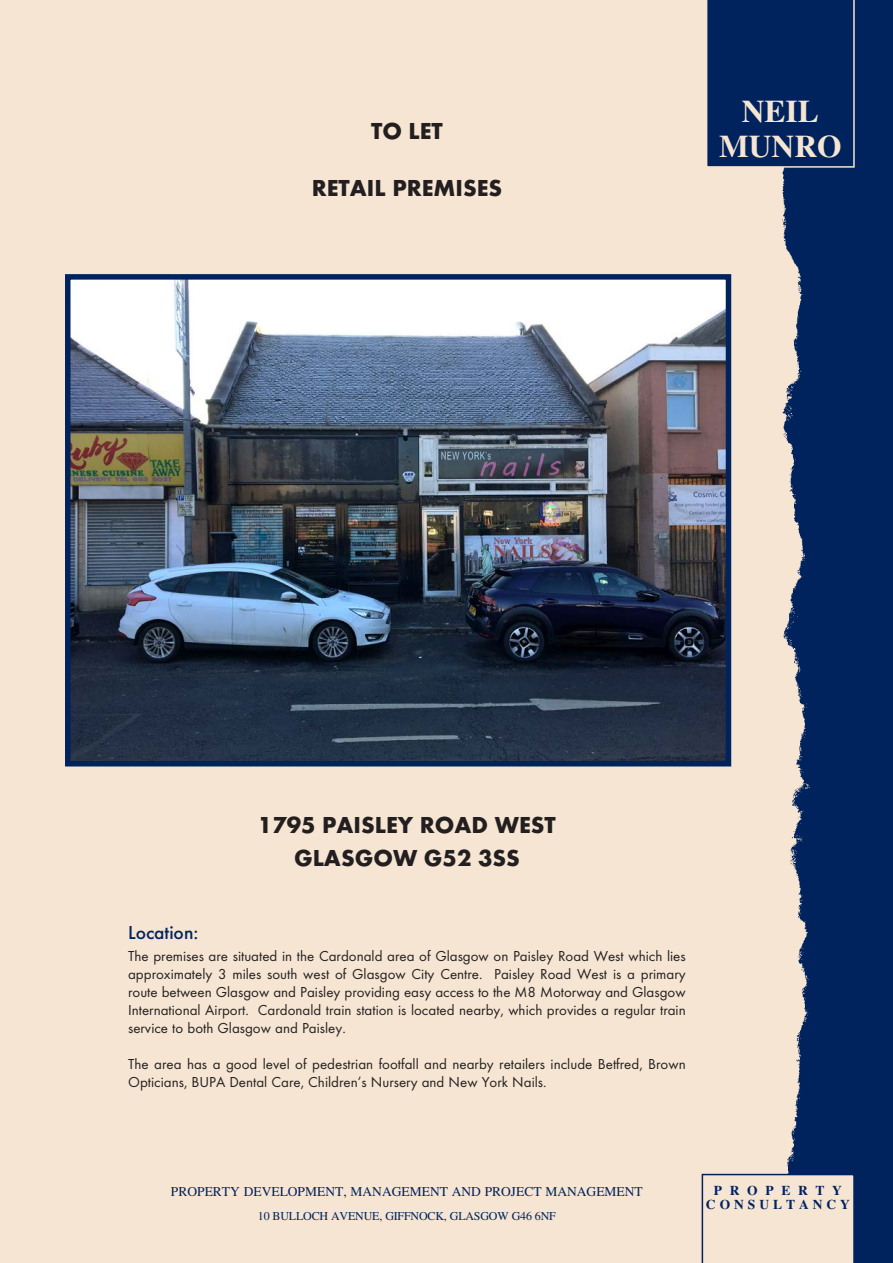
<style>
.page{position:relative;width:893px;height:1263px;background:#f5e5d2}
.page>*{position:absolute;margin:0;border:0;box-sizing:border-box;transform-origin:0 0}
.t1{font:700 31.5px "Times";color:#f5e5d2}
.t2{font:700 24px/33px "Futura T";color:#231f20;text-align:center}
.t3{font:500 19.5px "Futura T";color:#00235d}
.t4{font:15px/18px "Futura T";color:#231f20;text-align:justify}
.t5{font:13.5px "Times";color:#00235d}
.t6{font:700 13.5px/14.2px "Times";letter-spacing:.295em;color:#00235d;text-align:center}
.t7{font:12px "Times";letter-spacing:-.015em;color:#00235d}
</style>
<div class="page">
<img style="left:766px;top:0;width:127px;height:1263px">
<svg style="left:702px;top:1174px;width:153px;height:89px"></svg>
<div style="left:707px;top:0;width:148px;height:168px;background:#00235d"></div>
<img style="left:71px;top:280px;width:654px;height:480px">
<div style="left:65px;top:274px;width:666px;height:492px;border:5px solid #00235d"></div>
<h2 class="t2" style="left:371px;top:114px;width:73px">TO LET</h2>
<h2 class="t2" style="left:312px;top:172px;width:192px">RETAIL PREMISES</h2>
<h1 class="t1" style="left:742px;top:92px;width:79px">NEIL</h1>
<h1 class="t1" style="left:719px;top:128px;width:124px">MUNRO</h1>
<h2 class="t2" style="left:258px;top:808px;width:299px">1795 PAISLEY ROAD WEST<br>GLASGOW G52 3SS</h2>
<h3 class="t3" style="left:128px;top:921px;width:72px">Location:</h3>
<p class="t4" style="left:128px;top:947px;width:559px">The premises are situated in the Cardonald area of Glasgow on Paisley Road West which lies approximately 3 miles south west of Glasgow City Centre. Paisley Road West is a primary route between Glasgow and Paisley providing easy access to the M8 Motorway and Glasgow International Airport. Cardonald train station is located nearby, which provides a regular train service to both Glasgow and Paisley.</p>
<p class="t4" style="left:128px;top:1055px;width:559px">The area has a good level of pedestrian footfall and nearby retailers include Betfred, Brown<br>Opticians, BUPA Dental Care, Children’s Nursery and New York Nails.</p>
<p class="t5" style="left:171px;top:1183px;width:473px">PROPERTY DEVELOPMENT, MANAGEMENT AND PROJECT MANAGEMENT</p>
<p class="t7" style="left:258px;top:1209px;width:300px">10 BULLOCH AVENUE, GIFFNOCK, GLASGOW G46 6NF</p>
<p class="t6" style="left:706px;top:1183px;width:146px">PROPERTY<br>CONSULTANCY</p>
</div>
